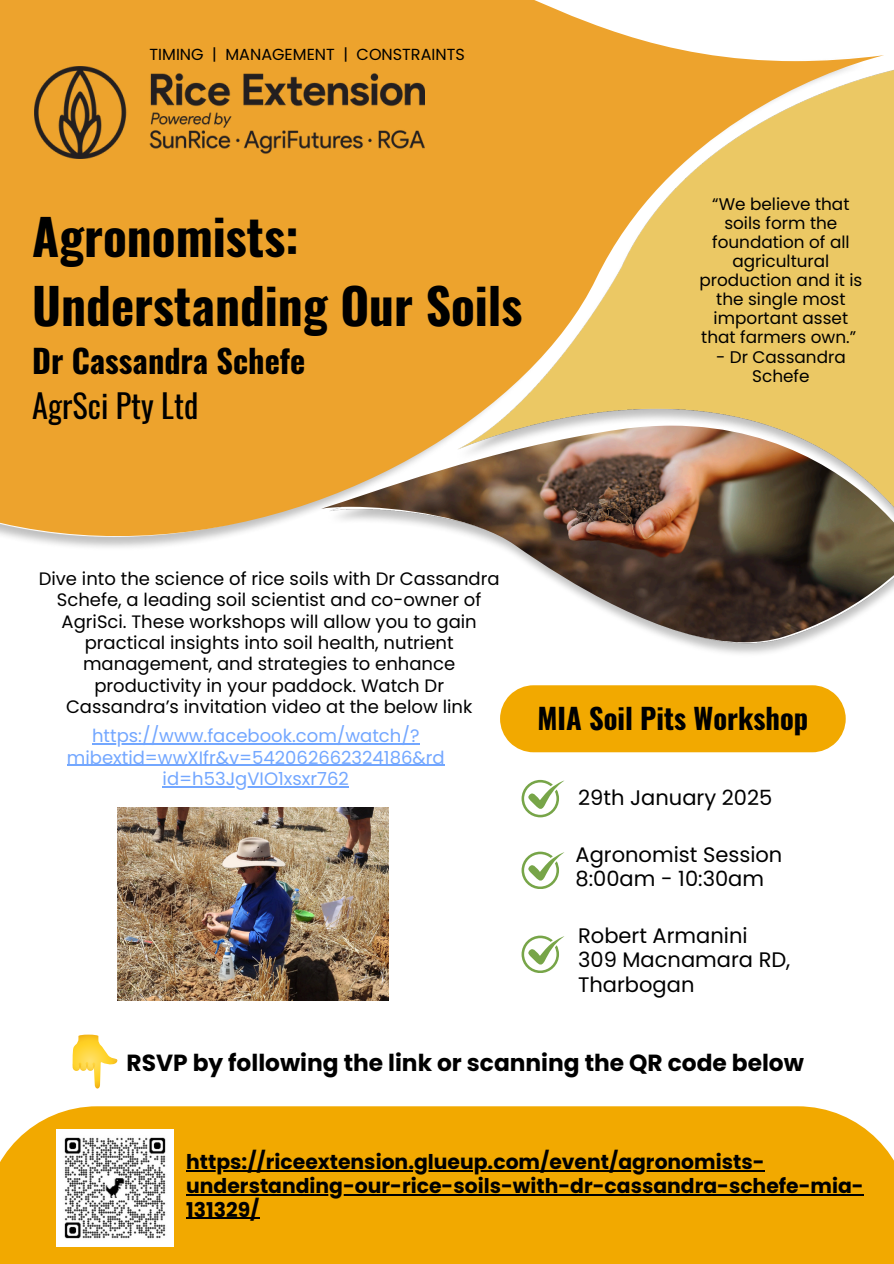
<style>
.page{position:relative;width:894px;height:1264px;background:#fff}
.page>*{position:absolute;margin:0;border:0;box-sizing:border-box;transform-origin:0 0}
.t1{font:700 49.35px/68.7px "Oswald";color:#000}
.t2{font:700 32.25px/45px "Oswald";color:#000}
.t3{font:700 28.5px "Oswald";color:#000}
.t4{font:700 23.25px "Poppins";color:#000}
.t5{font:21px/24.8px "Poppins";color:#000}
.t6{font:700 20.4px/23.7px "Poppins";color:#000}
.t7{font:18px/21.3px "Poppins";color:#000;text-align:center}
.t8{font:18px/21.3px "Poppins";color:#73a7ff;text-align:center}
.t9{font:16.8px/19.2px "Poppins";color:#000;text-align:center}
.t10{font:16.05px "Poppins";color:#000}
.s1{font-weight:400}
</style>
<div class="page">
<img style="left:681px;top:412px;width:212px;height:242px">
<img style="left:473px;top:425px;width:420px;height:217px">
<div style="left:0;top:1106px;width:893px;height:157px;background:#f2a900"></div>
<svg style="left:521px;top:780px;width:43px;height:37px"></svg>
<svg style="left:521px;top:851px;width:43px;height:37px"></svg>
<svg style="left:521px;top:935px;width:43px;height:37px"></svg>
<div style="left:500px;top:685px;width:345px;height:67px;background:#f2a900"></div>
<svg style="left:0;top:0;width:883px;height:536px;background:#e3ab4d"></svg>
<img style="left:35px;top:67px;width:389px;height:91px">
<img style="left:117px;top:807px;width:271px;height:193px">
<svg style="left:72px;top:1034px;width:45px;height:54px"></svg>
<img style="left:56px;top:1129px;width:117px;height:117px">
<hr style="left:186px;top:1170px;width:578px;height:1px;background:#000">
<hr style="left:186px;top:1194px;width:677px;height:1px;background:#000">
<hr style="left:186px;top:1217px;width:73px;height:1px;background:#000">
<hr style="left:92px;top:743px;width:327px;height:1px;background:#73a7ff">
<hr style="left:67px;top:764px;width:377px;height:2px;background:#73a7ff">
<hr style="left:162px;top:786px;width:187px;height:1px;background:#73a7ff">
<p class="t10" style="left:149px;top:43px;width:316px">TIMING | MANAGEMENT | CONSTRAINTS</p>
<p class="t1" style="left:32px;top:201px;width:491px">Agronomists:<br>Understanding Our Soils</p>
<p class="t2" style="left:32px;top:337px;width:274px">Dr Cassandra Schefe<br><span class="s1">AgrSci Pty Ltd</span></p>
<h4 class="t9" style="left:699px;top:194px;width:164px">“We believe that soils form the foundation of all agricultural production and it is the single most important asset that farmers own.”</h4>
<h4 class="t9" style="left:715px;top:347px;width:131px">- Dr Cassandra<br>Schefe</h4>
<p class="t7" style="left:39px;top:568px;width:462px">Dive into the science of rice soils with Dr Cassandra Schefe, a leading soil scientist and co-owner of AgriSci. These workshops will allow you to gain practical insights into soil health, nutrient management, and strategies to enhance productivity in your paddock. Watch Dr Cassandra’s invitation video at the below link</p>
<p class="t8" style="left:67px;top:725px;width:379px">https://www.facebook.com/watch/? mibextid=wwXIfr&amp;v=542062662324186&amp;rd</p>
<h6 class="t8" style="left:162px;top:768px;width:188px">id=h53JgVIO1xsxr762</h6>
<h2 class="t3" style="left:537px;top:695px;width:272px">MIA Soil Pits Workshop</h2>
<p class="t5" style="left:578px;top:785px;width:196px">29th January 2025</p>
<p class="t5" style="left:575px;top:842px;width:208px">Agronomist Session<br>8:00am - 10:30am</p>
<p class="t5" style="left:578px;top:923px;width:214px">Robert Armanini<br>309 Macnamara RD,<br>Tharbogan</p>
<p class="t4" style="left:127px;top:1047px;width:678px">RSVP by following the link or scanning the QR code below</p>
<h1 class="t6" style="left:186px;top:1150px;width:579px">https://riceextension.glueup.com/event/agronomists-</h1>
<h6 class="t6" style="left:186px;top:1173px;width:678px">understanding-our-rice-soils-with-dr-cassandra-schefe-mia-<br>131329/</h6>
</div>
